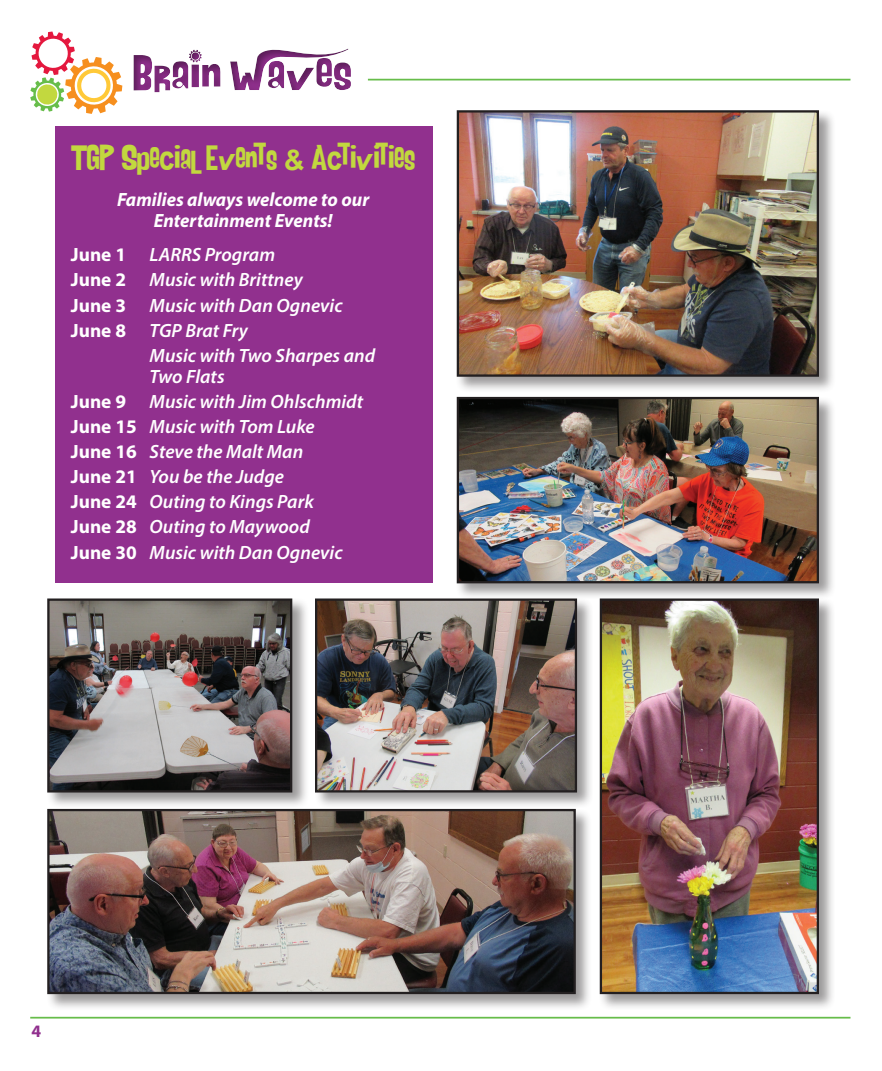
<style>
.page{position:relative;width:882px;height:1071px;background:#fff}
.page>*{position:absolute;margin:0;border:0;box-sizing:border-box;transform-origin:0 0}
.t1{font:28px "AHDN";letter-spacing:-.02em;color:#c2d83f}
.t2{font:italic 600 19.25px/25px "Myriad Pro";color:#fff}
.t3{font:italic 700 19.25px/21px "Myriad Pro";color:#fff;text-align:center}
.t4{font:700 17.5px "Myriad Pro";color:#91308e}
.s1{font-family:"Arial";font-weight:700}
.s2{font-weight:700;font-style:normal}
</style>
<div class="page">
<hr style="left:30px;top:1017px;width:821px;height:2px;background:#67bd4a">
<hr style="left:368px;top:79px;width:483px;height:1px;background:#67bd4a">
<svg style="left:30px;top:32px;width:92px;height:82px"></svg>
<div style="left:133px;top:54px;width:89px;height:40px;background:#231f20;opacity:.45"></div>
<div style="left:227px;top:47px;width:124px;height:45px;background:#231f20;opacity:.45"></div>
<svg style="left:134px;top:49px;width:86px;height:43px"></svg>
<div style="left:55px;top:126px;width:378px;height:457px;background:#91308e"></div>
<div style="left:314px;top:597px;width:280px;height:213px;background:#231f20;opacity:.45"></div>
<img style="left:318px;top:602px;width:256px;height:188px">
<div style="left:315px;top:599px;width:262px;height:194px;border:2px solid #231f20"></div>
<div style="left:598px;top:597px;width:238px;height:414px;background:#231f20;opacity:.45"></div>
<img style="left:603px;top:601px;width:213px;height:390px">
<div style="left:600px;top:598px;width:219px;height:396px;border:2px solid #231f20"></div>
<div style="left:455px;top:109px;width:381px;height:285px;background:#231f20;opacity:.45"></div>
<img style="left:460px;top:113px;width:356px;height:261px">
<div style="left:457px;top:110px;width:362px;height:267px;border:2px solid #231f20"></div>
<div style="left:455px;top:396px;width:381px;height:204px;background:#231f20;opacity:.45"></div>
<img style="left:460px;top:400px;width:356px;height:180px">
<div style="left:457px;top:397px;width:362px;height:186px;border:2px solid #231f20"></div>
<div style="left:46px;top:597px;width:263px;height:213px;background:#231f20;opacity:.45"></div>
<img style="left:50px;top:602px;width:239px;height:188px">
<div style="left:47px;top:599px;width:245px;height:194px;border:2px solid #231f20"></div>
<div style="left:46px;top:808px;width:547px;height:203px;background:#231f20;opacity:.45"></div>
<img style="left:50px;top:812px;width:523px;height:179px">
<div style="left:47px;top:809px;width:529px;height:185px;border:2px solid #231f20"></div>
<h1 class="t1" style="left:71px;top:143px;width:346px">TGP Special Events <span class="s1">&amp;</span> Activities</h1>
<p class="t3" style="left:117px;top:188px;width:254px">Families always welcome to our<br>Entertainment Events!</p>
<p class="t2" style="left:71px;top:242px;width:206px"><span class="s2">June 1</span> LARRS Program</p>
<p class="t2" style="left:71px;top:267px;width:233px"><span class="s2">June 2</span> Music with Brittney</p>
<p class="t2" style="left:71px;top:292px;width:273px"><span class="s2">June 3</span> Music with Dan Ognevic</p>
<p class="t2" style="left:71px;top:317px;width:179px"><span class="s2">June 8</span> TGP Brat Fry</p>
<p class="t2" style="left:150px;top:342px;width:227px">Music with Two Sharpes and</p>
<p class="t2" style="left:71px;top:363px;width:294px;text-indent:79px">Two Flats<br><span class="s2">June 9</span> Music with Jim Ohlschmidt<br><span class="s2">June 15</span> Music with Tom Luke<br><span class="s2">June 16</span> Steve the Malt Man<br><span class="s2">June 21</span> You be the Judge<br><span class="s2">June 24</span> Outing to Kings Park<br><span class="s2">June 28</span> Outing to Maywood<br><span class="s2">June 30</span> Music with Dan Ognevic</p>
<p class="t4" style="left:32px;top:1020px;width:11px">4</p>
</div>
